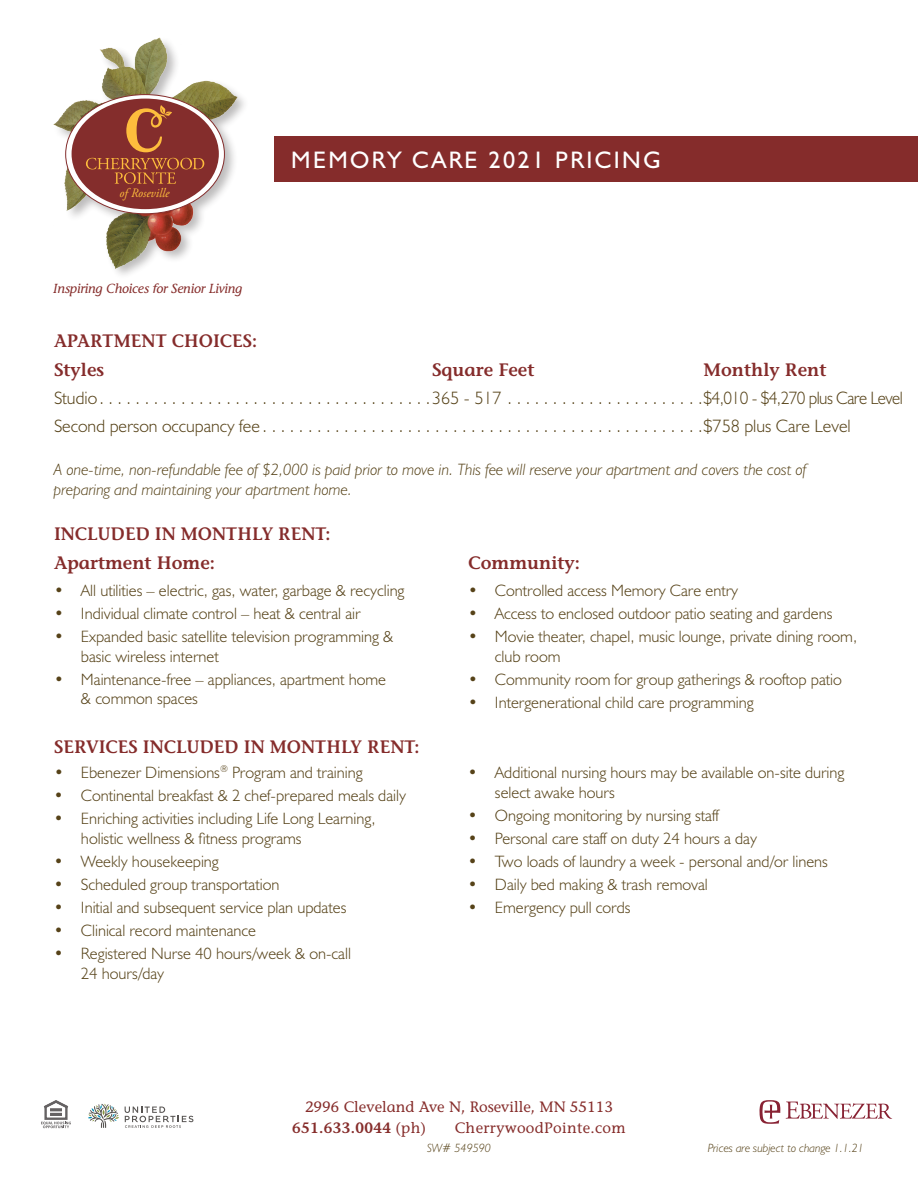
<style>
.page{position:relative;width:918px;height:1188px;background:#fff}
.page>*{position:absolute;margin:0;border:0;box-sizing:border-box;transform-origin:0 0}
.t1{font:24px "Humanist 521 BT";letter-spacing:.1em;color:#fff}
.t2{font:600 18px/28.3px "Stone Informal";color:#852c2b}
.t3{font:300 18px/28.3px "Humanist 521 BT";color:#564218;scale:.95 1}
.t4{font:300 18px "Humanist 521 BT";color:#564218}
.t5{font:300 16.5px/19.8px "Humanist 521 BT";color:#564218}
.t6{font:italic 300 16.5px/19.8px "Humanist 521 BT";color:#564218}
.t7{font:15px/21px "Stone Informal";color:#862d2b}
.t8{font:15px "Stone Informal";letter-spacing:.025em;color:#862d2b}
.t9{font:italic 13.2px "Stone Informal";letter-spacing:-.01em;color:#862d2b}
.t10{font:italic 12.9px "Adobe Garamond Pro";color:#febd3d;scale:.95 1}
.t11{font:italic 300 12px "Humanist 521 BT";color:#564218}
.s1{font-weight:600}
</style>
<div class="page">
<div style="left:274px;top:136px;width:644px;height:46px;background:#852c2b"></div>
<img style="left:53px;top:37px;width:191px;height:238px">
<svg style="left:66px;top:95px;width:158px;height:119px"></svg>
<div style="left:72px;top:99px;width:147px;height:110px;background:#842d2c;border-radius:50%"></div>
<svg style="left:86px;top:158px;width:118px;height:26px"></svg>
<svg style="left:126px;top:105px;width:46px;height:47px"></svg>
<svg style="left:88px;top:1104px;width:31px;height:24px"></svg>
<svg style="left:125px;top:1107px;width:68px;height:21px"></svg>
<svg style="left:759px;top:1100px;width:21px;height:24px"></svg>
<svg style="left:786px;top:1102px;width:106px;height:17px"></svg>
<svg style="left:41px;top:1100px;width:30px;height:28px"></svg>
<p class="t10" style="left:119px;top:185px;width:54px">of Roseville</p>
<h1 class="t1" style="left:291px;top:145px;width:371px">MEMORY CARE 2021 PRICING</h1>
<p class="t9" style="left:53px;top:281px;width:191px">Inspiring Choices for Senior Living</p>
<p class="t2" style="left:54px;top:327px;width:205px">APARTMENT CHOICES:<br>Styles</p>
<p class="t2" style="left:432px;top:355px;width:104px">Square Feet</p>
<p class="t2" style="left:703px;top:355px;width:124px">Monthly Rent</p>
<p class="t4" style="left:54px;top:387px;width:455px">Studio. . . . . . . . . . . . . . . . . . . . . . . . . . . . . . . . . . . . .365 - 517......................</p>
<p class="t3" style="left:54px;top:383px;width:895px;text-indent:650px">$4,010 - $4,270 plus Care Level<br>Second person occupancy fee . . . . . . . . . . . . . . . . . . . . . . . . . . . . . . . . . . . . . . . . . . . . . . . . .$758 plus Care Level</p>
<p class="t6" style="left:54px;top:459px;width:754px">A one-time, non-refundable fee of $2,000 is paid prior to move in. This fee will reserve your apartment and covers the cost of preparing and maintaining your apartment home.</p>
<p class="t2" style="left:54px;top:519px;width:278px">INCLUDED IN MONTHLY RENT:</p>
<p class="t2" style="left:54px;top:549px;width:163px">Apartment Home:</p>
<p class="t5" style="left:54px;top:580px;width:352px">• All utilities – electric, gas, water, garbage &amp; recycling</p>
<p class="t5" style="left:54px;top:603px;width:308px">• Individual climate control – heat &amp; central air</p>
<p class="t5" style="left:81px;top:626px;width:314px;text-indent:-27px">• Expanded basic satellite television programming &amp; basic wireless internet</p>
<p class="t5" style="left:81px;top:669px;width:307px;text-indent:-27px">• Maintenance-free – appliances, apartment home &amp; common spaces</p>
<p class="t2" style="left:54px;top:732px;width:367px">SERVICES INCLUDED IN MONTHLY RENT:</p>
<p class="t5" style="left:54px;top:762px;width:310px">• Ebenezer Dimensions<sup>®</sup> Program and training</p>
<p class="t5" style="left:54px;top:785px;width:354px">• Continental breakfast &amp; 2 chef-prepared meals daily</p>
<p class="t5" style="left:81px;top:808px;width:296px;text-indent:-27px">• Enriching activities including Life Long Learning, holistic wellness &amp; fitness programs</p>
<p class="t5" style="left:54px;top:851px;width:166px">• Weekly housekeeping</p>
<p class="t5" style="left:54px;top:874px;width:227px">• Scheduled group transportation</p>
<p class="t5" style="left:54px;top:897px;width:294px">• Initial and subsequent service plan updates</p>
<p class="t5" style="left:54px;top:920px;width:204px">• Clinical record maintenance</p>
<p class="t5" style="left:81px;top:943px;width:271px;text-indent:-27px">• Registered Nurse 40 hours/week &amp; on-call<br>24 hours/day</p>
<p class="t2" style="left:468px;top:549px;width:114px">Community:</p>
<p class="t5" style="left:468px;top:580px;width:272px">• Controlled access Memory Care entry</p>
<p class="t5" style="left:468px;top:603px;width:366px">• Access to enclosed outdoor patio seating and gardens</p>
<p class="t5" style="left:495px;top:626px;width:364px;text-indent:-27px">• Movie theater, chapel, music lounge, private dining room, club room</p>
<p class="t5" style="left:468px;top:669px;width:375px">• Community room for group gatherings &amp; rooftop patio</p>
<p class="t5" style="left:468px;top:692px;width:287px">• Intergenerational child care programming</p>
<p class="t5" style="left:495px;top:762px;width:351px;text-indent:-27px">• Additional nursing hours may be available on-site during select awake hours</p>
<p class="t5" style="left:468px;top:805px;width:252px">• Ongoing monitoring by nursing staff</p>
<p class="t5" style="left:468px;top:828px;width:290px">• Personal care staff on duty 24 hours a day</p>
<p class="t5" style="left:468px;top:851px;width:362px">• Two loads of laundry a week - personal and/or linens</p>
<p class="t5" style="left:468px;top:874px;width:241px">• Daily bed making &amp; trash removal</p>
<p class="t5" style="left:468px;top:897px;width:164px">• Emergency pull cords</p>
<p class="t7" style="left:292px;top:1096px;width:322px;text-indent:13px">2996 Cleveland Ave N, Roseville, MN 55113<br><span class="s1">651.633.0044</span> (ph)</p>
<p class="t8" style="left:455px;top:1119px;width:173px">CherrywoodPointe.com</p>
<p class="t11" style="left:427px;top:1140px;width:65px">SW# 549590</p>
<p class="t11" style="left:708px;top:1140px;width:158px">Prices are subject to change 1.1.21</p>
</div>
